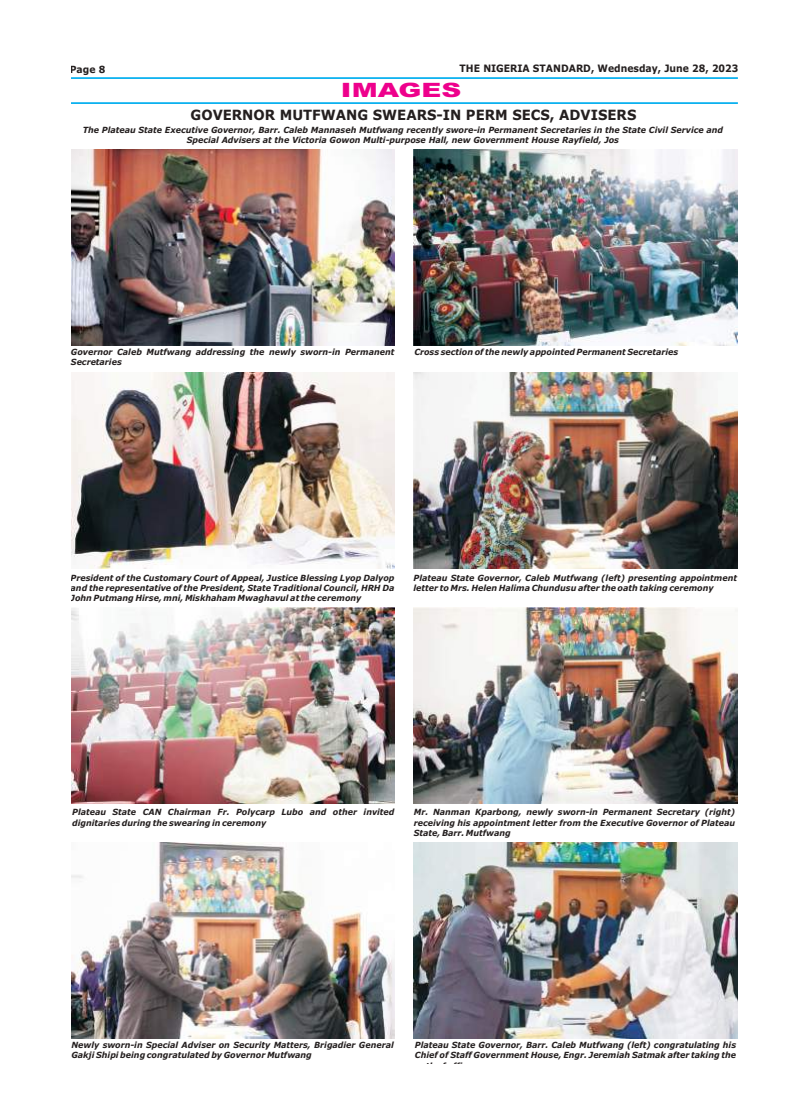
<style>
.page{position:relative;width:800px;height:1116px;background:#fff}
.page>*{position:absolute;margin:0;border:0;box-sizing:border-box;transform-origin:0 0}
.t1{font:900 19.7px "Arial";color:#ee008c;scale:1.39 1}
.t2{font:700 14.1px "Verdana";color:#241f1f;scale:.94 1}
.t3{font:700 10.2px "Verdana";color:#241f1f;scale:.91 1}
.t4{font:700 9.9px "Verdana";color:#241f1f;scale:.94 1}
.t5{font:italic 700 8.5px/10.3px "Verdana";color:#241f1f;scale:.94 1}
</style>
<div class="page">
<hr style="left:71px;top:77px;width:666px;height:2px;background:#00aeef">
<hr style="left:71px;top:102px;width:666px;height:2px;background:#00aeef">
<img style="left:71px;top:608px;width:323px;height:196px">
<img style="left:71px;top:372px;width:323px;height:196px">
<img style="left:71px;top:149px;width:323px;height:196px">
<img style="left:413px;top:842px;width:324px;height:196px">
<img style="left:413px;top:372px;width:324px;height:196px">
<img style="left:413px;top:149px;width:323px;height:196px">
<img style="left:413px;top:608px;width:323px;height:196px">
<img style="left:71px;top:842px;width:324px;height:196px">
<p class="t4" style="left:70px;top:63px;width:39px">Page 8</p>
<p class="t3" style="left:459px;top:62px;width:308px">THE NIGERIA STANDARD, Wednesday, June 28, 2023</p>
<h1 class="t1" style="left:341px;top:77px;width:88px">IMAGES</h1>
<h2 class="t2" style="left:190px;top:106px;width:475px">GOVERNOR MUTFWANG SWEARS-IN PERM SECS, ADVISERS</h2>
<p class="t5" style="left:83px;top:126px;width:682px;text-align:center">The Plateau State Executive Governor, Barr. Caleb Mannaseh Mutfwang recently swore-in Permanent Secretaries in the State Civil Service and<br>Special Advisers at the Victoria Gowon Multi-purpose Hall, new Government House Rayfield, Jos</p>
<p class="t5" style="left:71px;top:348px;width:345px">Governor Caleb Mutfwang addressing the newly sworn-in Permanent<br>Secretaries</p>
<p class="t5" style="left:414px;top:348px;width:282px">Cross section of the newly appointed Permanent Secretaries</p>
<p class="t5" style="left:71px;top:573px;width:346px;text-align:justify">President of the Customary Court of Appeal, Justice Blessing Lyop Dalyop and the representative of the President, State Traditional Council, HRH Da John Putmang Hirse, mni, Miskhaham Mwaghavul at the ceremony</p>
<p class="t5" style="left:413px;top:573px;width:345px">Plateau State Governor, Caleb Mutfwang (left) presenting appointment letter to Mrs. Helen Halima Chundusu after the oath taking ceremony</p>
<p class="t5" style="left:72px;top:808px;width:344px">Plateau State CAN Chairman Fr. Polycarp Lubo and other invited dignitaries during the swearing in ceremony</p>
<p class="t5" style="left:413px;top:808px;width:343px;text-align:justify">Mr. Nanman Kparbong, newly sworn-in Permanent Secretary (right) receiving his appointment letter from the Executive Governor of Plateau State, Barr. Mutfwang</p>
<p class="t5" style="left:71px;top:1041px;width:344px">Newly sworn-in Special Adviser on Security Matters, Brigadier General<br>Gakji Shipi being congratulated by Governor Mutfwang</p>
<p class="t5" style="left:414px;top:1041px;width:343px;text-align:justify">Plateau State Governor, Barr. Caleb Mutfwang (left) congratulating his Chief of Staff Government House, Engr. Jeremiah Satmak after taking the oath of office</p>
</div>
